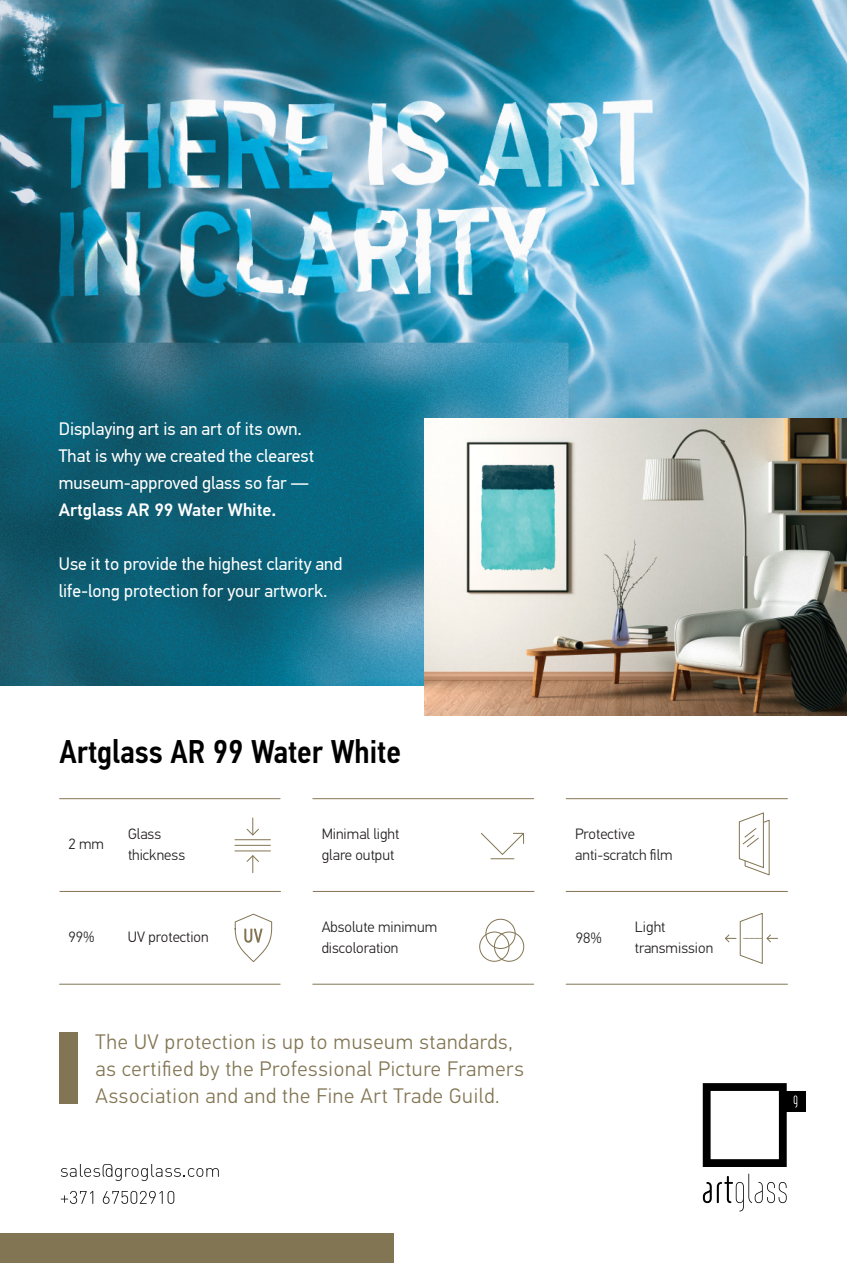
<style>
.page{position:relative;width:847px;height:1263px;background:#fff}
.page>*{position:absolute;margin:0;border:0;box-sizing:border-box;transform-origin:0 0}
.t1{font:500 33px "PF Din Text Cond Pro";color:#000}
.t2{font:300 21px/27px "PF Din Text Pro";letter-spacing:.035em;color:#827553}
.t3{font:18px/27px "PF Din Text Pro";color:#fff}
.t4{font:500 18px "PF Din Text Pro";color:#fff}
.t5{font:300 15px/21px "PF Din Text Pro";color:#231f20}
</style>
<div class="page">
<img style="left:0;top:0;width:846px;height:686px">
<div style="left:0;top:1233px;width:393px;height:30px;background:#827553"></div>
<div style="left:59px;top:1033px;width:19px;height:71px;background:#827553"></div>
<img style="left:424px;top:418px;width:422px;height:298px">
<svg style="left:702px;top:1083px;width:103px;height:84px"></svg>
<svg style="left:702px;top:1173px;width:84px;height:38px"></svg>
<svg style="left:234px;top:913px;width:38px;height:49px"></svg>
<svg style="left:246px;top:818px;width:13px;height:18px"></svg>
<svg style="left:246px;top:855px;width:13px;height:18px"></svg>
<hr style="left:235px;top:839px;width:35px;height:1px;background:#827553">
<hr style="left:235px;top:845px;width:35px;height:1px;background:#827553">
<hr style="left:235px;top:850px;width:35px;height:1px;background:#827553">
<hr style="left:59px;top:984px;width:221px;height:1px;background:#827553">
<svg style="left:481px;top:832px;width:43px;height:27px"></svg>
<hr style="left:60px;top:891px;width:220px;height:1px;background:#827553">
<hr style="left:59px;top:798px;width:221px;height:1px;background:#847753">
<hr style="left:312px;top:984px;width:221px;height:1px;background:#827553">
<hr style="left:313px;top:891px;width:221px;height:1px;background:#827553">
<hr style="left:312px;top:798px;width:221px;height:1px;background:#847753">
<hr style="left:566px;top:984px;width:221px;height:1px;background:#827553">
<hr style="left:566px;top:891px;width:221px;height:1px;background:#827553">
<hr style="left:566px;top:798px;width:221px;height:1px;background:#847753">
<svg style="left:725px;top:913px;width:52px;height:51px"></svg>
<svg style="left:738px;top:812px;width:31px;height:64px"></svg>
<div style="left:479px;top:932px;width:30px;height:30px;border:1px solid #827553;border-radius:50%"></div>
<div style="left:494px;top:932px;width:30px;height:30px;border:1px solid #827553;border-radius:50%"></div>
<div style="left:485px;top:919px;width:30px;height:30px;border:1px solid #827553;border-radius:50%"></div>
<svg style="left:61px;top:1164px;width:158px;height:17px"></svg>
<svg style="left:61px;top:1191px;width:32px;height:13px"></svg>
<svg style="left:103px;top:1191px;width:71px;height:13px"></svg>
<p class="t3" style="left:59px;top:416px;width:257px">Displaying art is an art of its own.<br>That is why we created the clearest museum-approved glass so far —</p>
<p class="t4" style="left:59px;top:499px;width:219px">Artglass AR 99 Water White.</p>
<p class="t3" style="left:59px;top:551px;width:285px">Use it to provide the highest clarity and life-long protection for your artwork.</p>
<h1 class="t1" style="left:59px;top:732px;width:343px">Artglass AR 99 Water White</h1>
<p class="t5" style="left:68px;top:833px;width:37px">2 mm</p>
<p class="t5" style="left:321px;top:823px;width:79px">Minimal light glare output</p>
<p class="t5" style="left:128px;top:823px;width:59px">Glass thickness</p>
<p class="t5" style="left:575px;top:823px;width:99px">Protective anti-scratch film</p>
<p class="t5" style="left:68px;top:927px;width:28px">99%</p>
<p class="t5" style="left:128px;top:927px;width:82px">UV protection</p>
<p class="t5" style="left:321px;top:916px;width:117px">Absolute minimum discoloration</p>
<p class="t5" style="left:634px;top:916px;width:80px">Light transmission</p>
<p class="t5" style="left:575px;top:927px;width:28px">98%</p>
<p class="t2" style="left:96px;top:1029px;width:429px">The UV protection is up to museum standards, as certified by the Professional Picture Framers<br>Association and and the Fine Art Trade Guild.</p>
</div>
